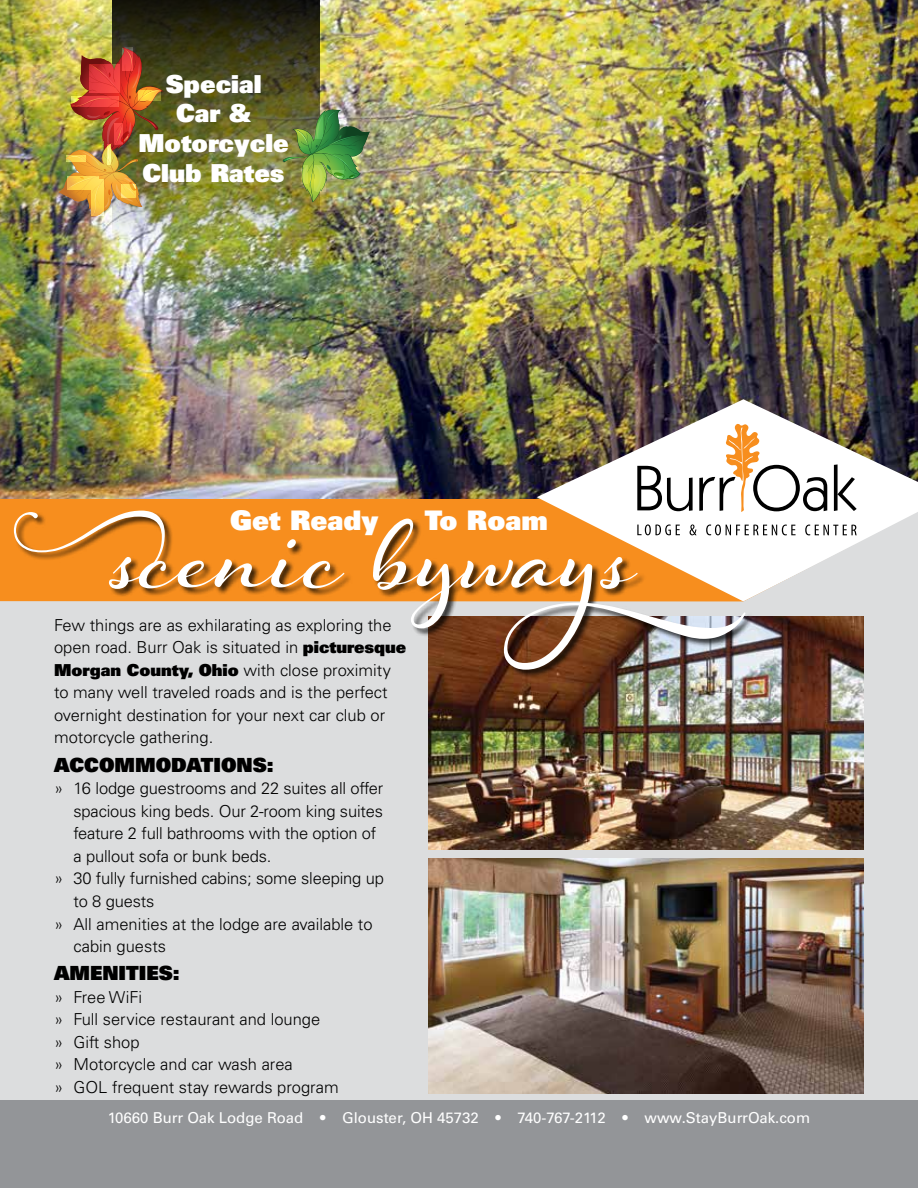
<style>
.page{position:relative;width:918px;height:1188px;background:#fff}
.page>*{position:absolute;margin:0;border:0;box-sizing:border-box;transform-origin:0 0}
.t1{font:163.8px "Hummingbird";color:#fff}
.t2{font:27px "Univers LT Std X Black";color:#fff}
.t3{font:24.75px/29.7px "Univers LT Std X Black";color:#fff;text-align:center}
.t4{font:19.5px "Univers LT Std X Black";color:#000}
.t5{font:300 16.5px/22.5px "Univers LT Std";color:#000}
.t6{font:15px "Univers LT Std";color:#fff}
.s1{font-family:"Univers LT Std X Black";font-weight:400}
</style>
<div class="page">
<img style="left:0;top:0;width:918px;height:499px">
<div style="left:0;top:499px;width:918px;height:131px;background:#f78e1e"></div>
<img style="left:537px;top:399px;width:381px;height:113px">
<div style="left:0;top:512px;width:918px;height:589px;background:#dcddde"></div>
<img style="left:429px;top:616px;width:435px;height:234px">
<img style="left:429px;top:858px;width:435px;height:236px">
<div style="left:0;top:1101px;width:918px;height:87px;background:#939598"></div>
<svg style="left:637px;top:466px;width:56px;height:45px"></svg>
<svg style="left:834px;top:464px;width:23px;height:47px"></svg>
<svg style="left:699px;top:423px;width:128px;height:89px"></svg>
<svg style="left:754px;top:524px;width:42px;height:11px"></svg>
<svg style="left:805px;top:525px;width:52px;height:10px"></svg>
<div style="left:14px;top:511px;width:740px;height:168px;background:#000;opacity:.75"></div>
<img style="left:112px;top:0;width:208px;height:239px">
<img style="left:58px;top:47px;width:106px;height:170px">
<img style="left:282px;top:109px;width:88px;height:93px">
<svg style="left:333px;top:85px;width:65px;height:3px"></svg>
<h3 class="t3" style="left:138px;top:68px;width:152px">Special<br>Car &amp;<br>Motorcycle<br>Club Rates</h3>
<h1 class="t1" style="left:110px;top:434px;width:693px">scenic byways</h1>
<h2 class="t2" style="left:230px;top:503px;width:150px">Get Ready</h2>
<h2 class="t2" style="left:425px;top:503px;width:124px">To Roam</h2>
<p class="t5" style="left:54px;top:614px;width:354px">Few things are as exhilarating as exploring the open road. Burr Oak is situated in <span class="s1">picturesque Morgan County, Ohio</span> with close proximity to many well traveled roads and is the perfect overnight destination for your next car club or motorcycle gathering.</p>
<p class="t4" style="left:54px;top:752px;width:221px">ACCOMMODATIONS:</p>
<p class="t5" style="left:54px;top:777px;width:331px">» 16 lodge guestrooms and 22 suites all offer</p>
<p class="t5" style="left:74px;top:800px;width:311px">spacious king beds. Our 2-room king suites</p>
<p class="t5" style="left:74px;top:822px;width:304px">feature 2 full bathrooms with the option of</p>
<p class="t5" style="left:74px;top:845px;width:199px">a pullout sofa or bunk beds.</p>
<p class="t5" style="left:54px;top:867px;width:331px">» 30 fully furnished cabins; some sleeping up</p>
<p class="t5" style="left:74px;top:890px;width:82px">to 8 guests</p>
<p class="t5" style="left:54px;top:912px;width:320px">» All amenities at the lodge are available to</p>
<p class="t5" style="left:74px;top:935px;width:94px">cabin guests</p>
<p class="t4" style="left:54px;top:961px;width:127px">AMENITIES:</p>
<p class="t5" style="left:54px;top:986px;width:286px">» Free WiFi<br>» Full service restaurant and lounge<br>» Gift shop<br>» Motorcycle and car wash area<br>» GOL frequent stay rewards program</p>
<p class="t6" style="left:108px;top:1109px;width:704px">10660 Burr Oak Lodge Road • Glouster, OH 45732 • 740-767-2112 • www.StayBurrOak.com</p>
</div>
